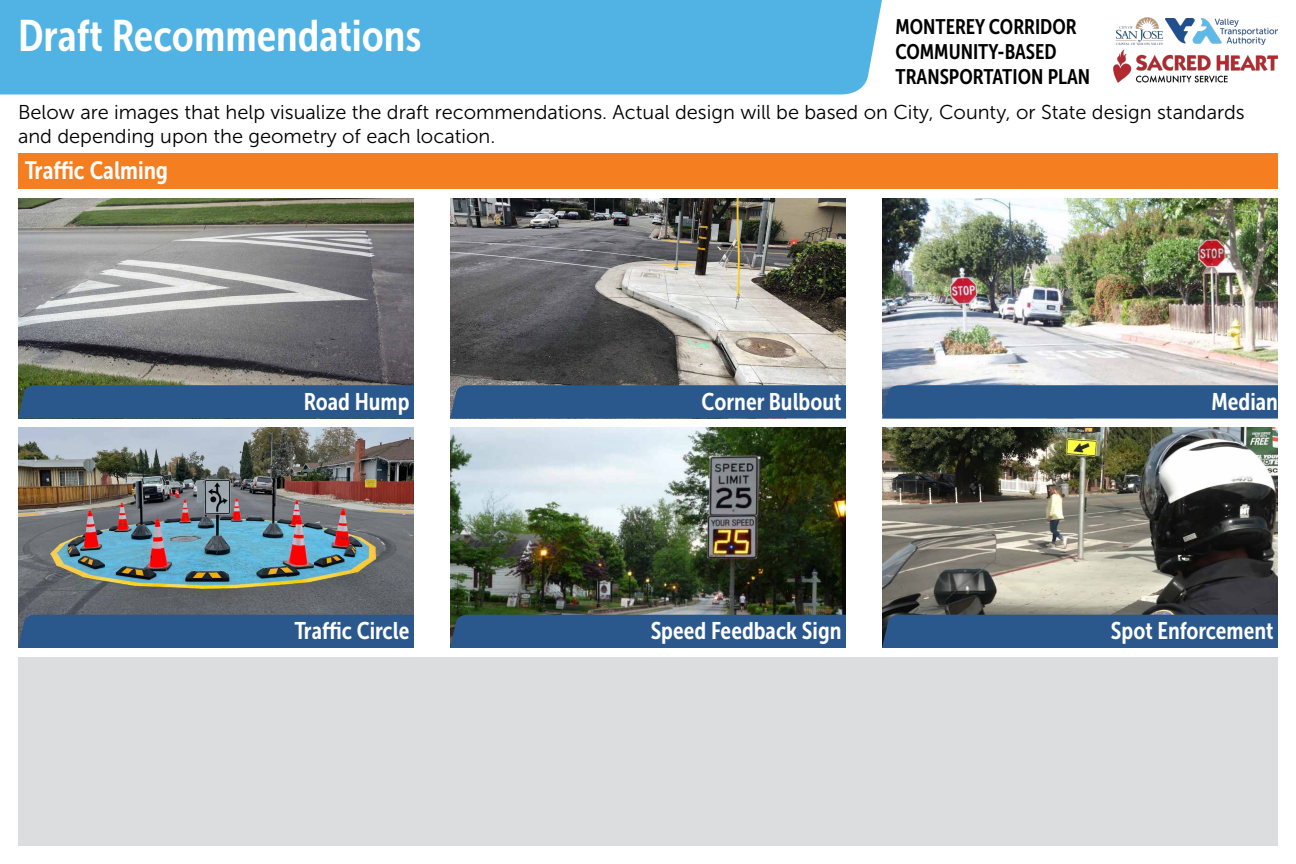
<style>
.page{position:relative;width:1296px;height:864px;background:#fff}
.page>*{position:absolute;margin:0;border:0;box-sizing:border-box;transform-origin:0 0}
.t1{font:44px "Museo Sans Cond 700";color:#fff}
.t2{font:25px "Museo Sans Cond 700";color:#fff}
.t3{font:24px "Museo Sans Cond 700";color:#fff}
.t4{font:21px/25.2px "Museo Sans Cond 700";color:#000}
.t5{font:20px/24px "Museo Sans 300";color:#000}
</style>
<div class="page">
<img style="left:1166px;top:18px;width:112px;height:27px">
<img style="left:1116px;top:18px;width:48px;height:27px">
<img style="left:1113px;top:49px;width:165px;height:34px">
<div style="left:0;top:0;width:882px;height:94px;background:#50b3e4"></div>
<img style="left:18px;top:198px;width:396px;height:187px">
<svg style="left:18px;top:385px;width:396px;height:34px;background:#2b5889"></svg>
<img style="left:18px;top:428px;width:396px;height:187px">
<div style="left:18px;top:615px;width:396px;height:33px;background:#2a588d"></div>
<div style="left:18px;top:657px;width:1260px;height:189px;background:#dcddde"></div>
<div style="left:18px;top:153px;width:1260px;height:36px;background:#f57e20"></div>
<img style="left:450px;top:198px;width:396px;height:187px">
<svg style="left:450px;top:385px;width:396px;height:34px;background:#2d598c"></svg>
<img style="left:450px;top:428px;width:396px;height:187px">
<div style="left:450px;top:615px;width:396px;height:33px;background:#2a588d"></div>
<img style="left:882px;top:198px;width:396px;height:187px">
<svg style="left:882px;top:385px;width:396px;height:34px;background:#2e5b8e"></svg>
<img style="left:882px;top:428px;width:396px;height:187px">
<div style="left:882px;top:615px;width:396px;height:33px;background:#2a588d"></div>
<h1 class="t1" style="left:18px;top:11px;width:405px">Draft Recommendations</h1>
<p class="t4" style="left:895px;top:14px;width:196px">MONTEREY CORRIDOR<br>COMMUNITY-BASED<br>TRANSPORTATION PLAN</p>
<p class="t5" style="left:18px;top:100px;width:1228px">Below are images that help visualize the draft recommendations. Actual design will be based on City, County, or State design standards and depending upon the geometry of each location.</p>
<p class="t2" style="left:25px;top:156px;width:145px">Traffic Calming</p>
<p class="t3" style="left:304px;top:388px;width:107px">Road Hump</p>
<p class="t3" style="left:294px;top:617px;width:117px">Traffic Circle</p>
<p class="t3" style="left:702px;top:388px;width:141px">Corner Bulbout</p>
<p class="t3" style="left:651px;top:617px;width:192px">Speed Feedback Sign</p>
<p class="t3" style="left:1212px;top:388px;width:68px">Median</p>
<p class="t3" style="left:1111px;top:617px;width:164px">Spot Enforcement</p>
</div>
